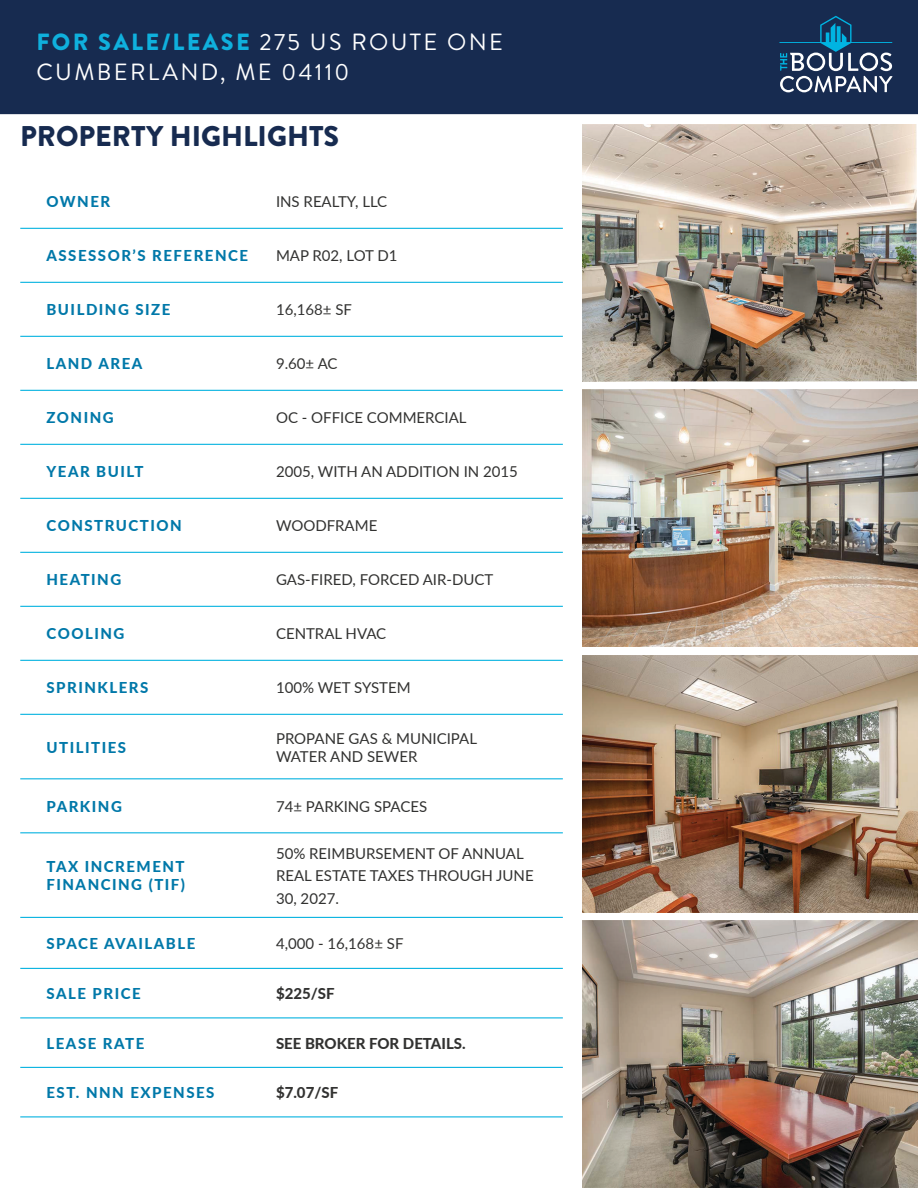
<style>
.page{position:relative;width:918px;height:1188px;background:#fff}
.page>*{position:absolute;margin:0;border:0;box-sizing:border-box;transform-origin:0 0}
.t1{font:900 28.5px "Brandon Grotesque";color:#172b50}
.t2{font:900 23.4px "Brandon Grotesque";letter-spacing:.1em;color:#0fb0dd}
.t3{font:23.4px "Brandon Grotesque";letter-spacing:.1em;color:#fff}
.t4{font:15px/22.5px "Lato";color:#323231}
.t5{font:800 15px "Lato";letter-spacing:.1em;color:#0078a9}
.t6{font:800 15px "Lato";color:#323231}
.s1{font-weight:400;color:#fff}
</style>
<div class="page">
<hr style="left:20px;top:282px;width:250px;height:1px;background:#08b3e0">
<hr style="left:270px;top:282px;width:293px;height:1px;background:#08b3e0">
<hr style="left:20px;top:336px;width:250px;height:1px;background:#08b3e0">
<hr style="left:270px;top:336px;width:293px;height:1px;background:#08b3e0">
<hr style="left:20px;top:390px;width:250px;height:1px;background:#08b3e0">
<hr style="left:270px;top:390px;width:293px;height:1px;background:#08b3e0">
<hr style="left:20px;top:444px;width:250px;height:1px;background:#08b3e0">
<hr style="left:270px;top:444px;width:293px;height:1px;background:#08b3e0">
<hr style="left:20px;top:498px;width:250px;height:1px;background:#08b3e0">
<hr style="left:270px;top:498px;width:293px;height:1px;background:#08b3e0">
<hr style="left:20px;top:552px;width:250px;height:1px;background:#08b3e0">
<hr style="left:270px;top:552px;width:293px;height:1px;background:#08b3e0">
<hr style="left:20px;top:606px;width:250px;height:1px;background:#08b3e0">
<hr style="left:270px;top:606px;width:293px;height:1px;background:#08b3e0">
<hr style="left:20px;top:660px;width:250px;height:1px;background:#08b3e0">
<hr style="left:270px;top:660px;width:293px;height:1px;background:#08b3e0">
<hr style="left:20px;top:714px;width:250px;height:1px;background:#08b3e0">
<hr style="left:270px;top:714px;width:293px;height:1px;background:#08b3e0">
<hr style="left:20px;top:778px;width:250px;height:1px;background:#08b3e0">
<hr style="left:270px;top:778px;width:293px;height:1px;background:#08b3e0">
<hr style="left:20px;top:832px;width:250px;height:1px;background:#08b3e0">
<hr style="left:270px;top:832px;width:293px;height:1px;background:#08b3e0">
<hr style="left:20px;top:917px;width:250px;height:1px;background:#08b3e0">
<hr style="left:270px;top:917px;width:293px;height:1px;background:#08b3e0">
<hr style="left:20px;top:968px;width:250px;height:1px;background:#08b3e0">
<hr style="left:270px;top:968px;width:293px;height:1px;background:#08b3e0">
<hr style="left:20px;top:1017px;width:250px;height:1px;background:#08b3e0">
<hr style="left:270px;top:1017px;width:293px;height:1px;background:#08b3e0">
<hr style="left:20px;top:1067px;width:250px;height:1px;background:#08b3e0">
<hr style="left:270px;top:1067px;width:293px;height:1px;background:#08b3e0">
<hr style="left:20px;top:1116px;width:250px;height:1px;background:#08b3e0">
<hr style="left:270px;top:1116px;width:293px;height:1px;background:#08b3e0">
<hr style="left:20px;top:228px;width:250px;height:1px;background:#08b3e0">
<hr style="left:270px;top:228px;width:293px;height:1px;background:#08b3e0">
<div style="left:0;top:0;width:918px;height:115px;background:#172b50"></div>
<svg style="left:779px;top:16px;width:114px;height:76px;background:#375373"></svg>
<img style="left:582px;top:125px;width:335px;height:257px">
<img style="left:582px;top:390px;width:336px;height:257px">
<img style="left:582px;top:655px;width:336px;height:257px">
<img style="left:582px;top:921px;width:336px;height:267px">
<p class="t2" style="left:36px;top:26px;width:468px">FOR SALE/LEASE <span class="s1">275 US ROUTE ONE</span></p>
<p class="t3" style="left:36px;top:56px;width:315px">CUMBERLAND, ME 04110</p>
<p class="t1" style="left:20px;top:116px;width:320px">PROPERTY HIGHLIGHTS</p>
<p class="t5" style="left:47px;top:191px;width:65px">OWNER</p>
<p class="t4" style="left:276px;top:190px;width:113px">INS REALTY, LLC</p>
<p class="t5" style="left:47px;top:245px;width:203px">ASSESSOR’S REFERENCE</p>
<p class="t4" style="left:276px;top:244px;width:123px">MAP R02, LOT D1</p>
<p class="t5" style="left:47px;top:299px;width:125px">BUILDING SIZE</p>
<p class="t4" style="left:276px;top:298px;width:78px">16,168± SF</p>
<p class="t5" style="left:47px;top:353px;width:97px">LAND AREA</p>
<p class="t4" style="left:276px;top:352px;width:63px">9.60± AC</p>
<p class="t5" style="left:47px;top:407px;width:69px">ZONING</p>
<p class="t4" style="left:276px;top:406px;width:192px">OC - OFFICE COMMERCIAL</p>
<p class="t5" style="left:47px;top:461px;width:99px">YEAR BUILT</p>
<p class="t4" style="left:276px;top:460px;width:243px">2005, WITH AN ADDITION IN 2015</p>
<p class="t5" style="left:47px;top:515px;width:137px">CONSTRUCTION</p>
<p class="t4" style="left:276px;top:514px;width:103px">WOODFRAME</p>
<p class="t5" style="left:47px;top:569px;width:76px">HEATING</p>
<p class="t4" style="left:276px;top:568px;width:219px">GAS-FIRED, FORCED AIR-DUCT</p>
<p class="t5" style="left:47px;top:623px;width:79px">COOLING</p>
<p class="t4" style="left:276px;top:622px;width:112px">CENTRAL HVAC</p>
<p class="t5" style="left:47px;top:677px;width:103px">SPRINKLERS</p>
<p class="t4" style="left:276px;top:676px;width:136px">100% WET SYSTEM</p>
<p class="t5" style="left:47px;top:736px;width:81px">UTILITIES</p>
<p class="t4" style="left:276px;top:726px;width:203px">PROPANE GAS &amp; MUNICIPAL</p>
<p class="t4" style="left:276px;top:744px;width:143px">WATER AND SEWER</p>
<p class="t5" style="left:47px;top:795px;width:77px">PARKING</p>
<p class="t4" style="left:276px;top:795px;width:153px">74± PARKING SPACES</p>
<p class="t5" style="left:47px;top:856px;width:140px">TAX INCREMENT</p>
<p class="t5" style="left:47px;top:874px;width:140px">FINANCING (TIF)</p>
<p class="t4" style="left:276px;top:841px;width:259px">50% REIMBURSEMENT OF ANNUAL<br>REAL ESTATE TAXES THROUGH JUNE<br>30, 2027.</p>
<p class="t5" style="left:47px;top:932px;width:150px">SPACE AVAILABLE</p>
<p class="t4" style="left:276px;top:932px;width:129px">4,000 - 16,168± SF</p>
<p class="t5" style="left:47px;top:983px;width:96px">SALE PRICE</p>
<p class="t6" style="left:276px;top:983px;width:60px">$225/SF</p>
<p class="t5" style="left:47px;top:1032px;width:99px">LEASE RATE</p>
<p class="t6" style="left:276px;top:1032px;width:191px">SEE BROKER FOR DETAILS.</p>
<p class="t5" style="left:47px;top:1082px;width:169px">EST. NNN EXPENSES</p>
<p class="t6" style="left:276px;top:1082px;width:64px">$7.07/SF</p>
</div>
